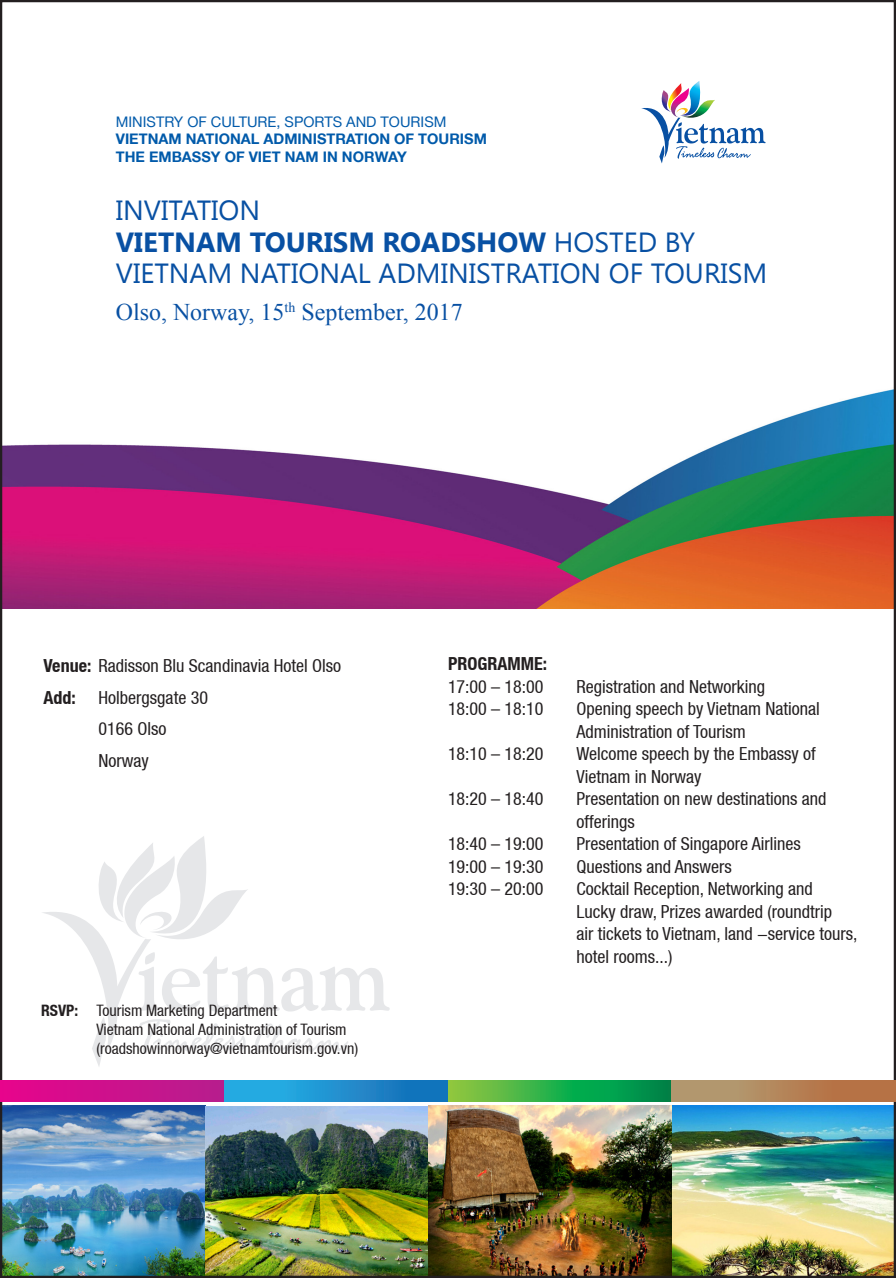
<style>
.page{position:relative;width:896px;height:1278px;background:#fff}
.page>*{position:absolute;margin:0;border:0;box-sizing:border-box;transform-origin:0 0}
.t1{font:27.68px/31.5px "Segoe UI";color:#0850a3}
.t2{font:23.85px "Times New Roman";color:#0850a3}
.t3{font:condensed 18px/22.5px "Helvetica Neue LT";color:#231f20}
.t4{font:700 condensed 18px "Helvetica Neue LT";color:#231f20}
.t5{font:condensed 15.75px/18.9px "Helvetica Neue LT";color:#231f20}
.t6{font:700 14.62px/17.6px "Helvetica Neue LT";color:#015aaa}
.t7{font:14.62px "Helvetica Neue LT";color:#015aaa}
.s1{font-weight:700}
</style>
<div class="page">
<img style="left:0;top:0;width:895px;height:1278px">
<svg style="left:641px;top:81px;width:124px;height:82px"></svg>
<svg style="left:41px;top:836px;width:348px;height:231px"></svg>
<div style="left:0;top:1081px;width:224px;height:20px;background:linear-gradient(to right,#e6048c,#b51e8d)"></div>
<div style="left:224px;top:1081px;width:224px;height:20px;background:linear-gradient(to right,#29b5e9,#136db7)"></div>
<svg style="left:448px;top:1081px;width:223px;height:20px;background:#2eac48"></svg>
<div style="left:671px;top:1081px;width:224px;height:20px;background:linear-gradient(to right,#b19f77,#b76b3d)"></div>
<p class="t7" style="left:116px;top:113px;width:332px">MINISTRY OF CULTURE, SPORTS AND TOURISM</p>
<p class="t6" style="left:116px;top:130px;width:372px">VIETNAM NATIONAL ADMINISTRATION OF TOURISM<br>THE EMBASSY OF VIET NAM IN NORWAY</p>
<h1 class="t1" style="left:116px;top:194px;width:653px">INVITATION<br><span class="s1">VIETNAM TOURISM ROADSHOW</span> HOSTED BY<br>VIETNAM NATIONAL ADMINISTRATION OF TOURISM</h1>
<h2 class="t2" style="left:116px;top:296px;width:348px">Olso, Norway, 15<sup>th</sup> September, 2017</h2>
<p class="t3" style="left:43px;top:650px;width:299px;line-height:31.5px"><span class="s1">Venue:</span> Radisson Blu Scandinavia Hotel Olso<br><span class="s1">Add:</span></p>
<p class="t3" style="left:98px;top:681px;width:111px;line-height:31.5px">Holbergsgate 30<br>0166 Olso<br>Norway</p>
<p class="t5" style="left:96px;top:1001px;width:263px;text-indent:-55px"><span class="s1">RSVP:</span> Tourism Marketing Department<br>Vietnam National Administration of Tourism (roadshowinnorway@vietnamtourism.gov.vn)</p>
<p class="t4" style="left:448px;top:653px;width:100px">PROGRAMME:</p>
<p class="t3" style="left:448px;top:675px;width:97px">17:00 – 18:00</p>
<p class="t3" style="left:576px;top:675px;width:190px">Registration and Networking</p>
<p class="t3" style="left:448px;top:698px;width:97px">18:00 – 18:10</p>
<p class="t3" style="left:576px;top:698px;width:245px">Opening speech by Vietnam National<br>Administration of Tourism</p>
<p class="t3" style="left:448px;top:743px;width:97px">18:10 – 18:20</p>
<p class="t3" style="left:576px;top:743px;width:241px">Welcome speech by the Embassy of<br>Vietnam in Norway</p>
<p class="t3" style="left:448px;top:788px;width:97px">18:20 – 18:40</p>
<p class="t3" style="left:576px;top:788px;width:251px">Presentation on new destinations and offerings</p>
<p class="t3" style="left:448px;top:833px;width:97px">18:40 – 19:00</p>
<p class="t3" style="left:576px;top:833px;width:226px">Presentation of Singapore Airlines</p>
<p class="t3" style="left:448px;top:855px;width:97px">19:00 – 19:30</p>
<p class="t3" style="left:576px;top:855px;width:157px">Questions and Answers</p>
<p class="t3" style="left:448px;top:878px;width:97px">19:30 – 20:00</p>
<p class="t3" style="left:576px;top:878px;width:282px">Cocktail Reception, Networking and<br>Lucky draw, Prizes awarded (roundtrip<br>air tickets to Vietnam, land -service tours, hotel rooms...)</p>
</div>
